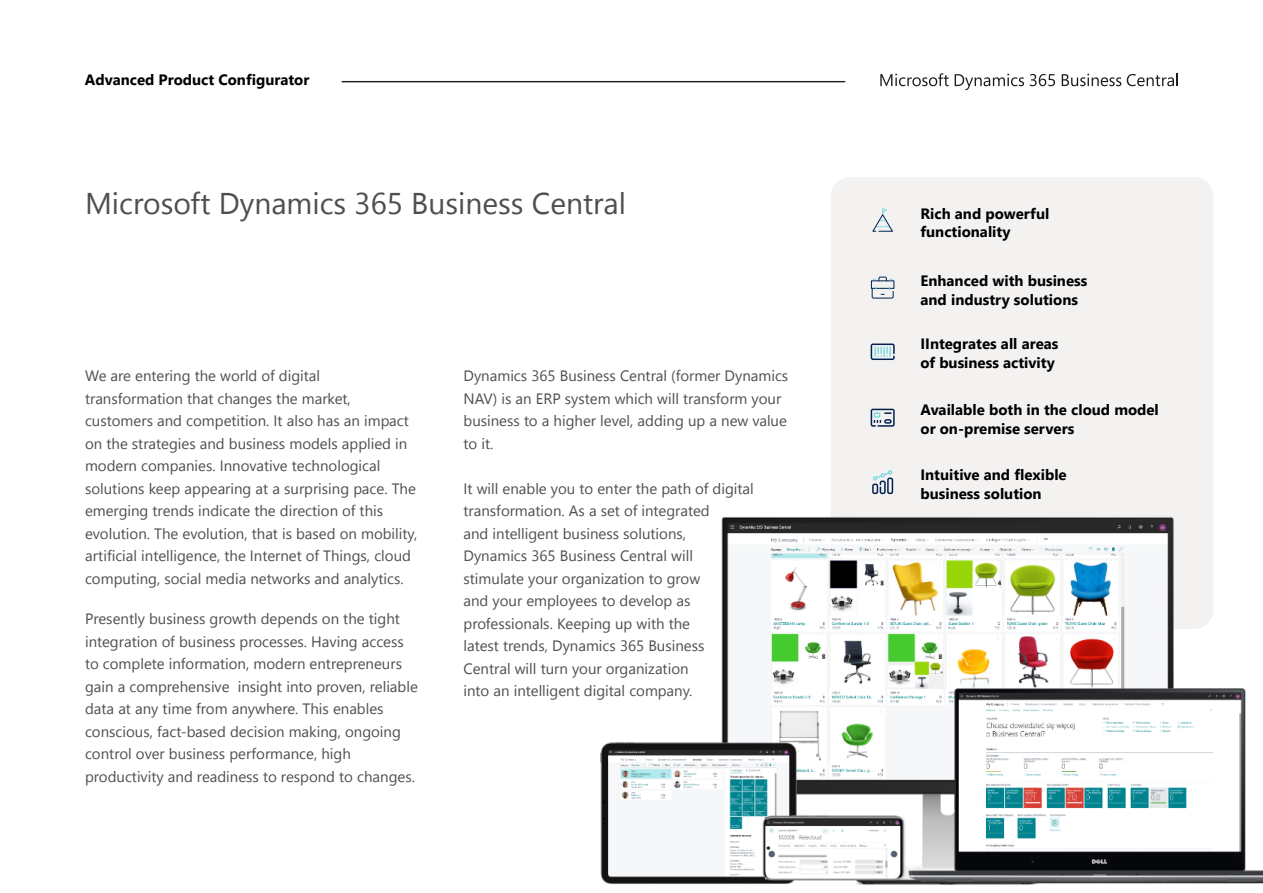
<style>
.page{position:relative;width:1263px;height:893px;background:#fff}
.page>*{position:absolute;margin:0;border:0;box-sizing:border-box;transform-origin:0 0}
.t1{font:30px "Segoe UI";color:#4e4e4e}
.t2{font:15px/22.5px "Segoe UI";color:#4e4e4e}
.t3{font:700 15px/18.8px "Segoe UI";color:#000}
</style>
<div class="page">
<svg style="left:880px;top:73px;width:69px;height:13px"></svg>
<svg style="left:955px;top:74px;width:69px;height:16px"></svg>
<svg style="left:1030px;top:74px;width:25px;height:12px"></svg>
<svg style="left:1062px;top:74px;width:59px;height:12px"></svg>
<svg style="left:1127px;top:73px;width:51px;height:13px"></svg>
<hr style="left:342px;top:81px;width:503px;height:1px;background:#231f20">
<div style="left:831px;top:177px;width:382px;height:452px;background:#f4f2f1;border-radius:19px"></div>
<svg style="left:871px;top:344px;width:24px;height:16px"></svg>
<svg style="left:871px;top:409px;width:24px;height:18px"></svg>
<svg style="left:873px;top:470px;width:20px;height:10px"></svg>
<svg style="left:871px;top:276px;width:23px;height:23px"></svg>
<svg style="left:872px;top:208px;width:21px;height:24px"></svg>
<img style="left:600px;top:480px;width:663px;height:405px">
<p class="t3" style="left:85px;top:72px;width:226px">Advanced Product Configurator</p>
<h1 class="t1" style="left:85px;top:192px;width:543px">Microsoft Dynamics 365 Business Central</h1>
<p class="t2" style="left:85px;top:366px;width:334px">We are entering the world of digital transformation that changes the market, customers and competition. It also has an impact on the strategies and business models applied in modern companies. Innovative technological solutions keep appearing at a surprising pace. The emerging trends indicate the direction of this evolution. The evolution, that is based on mobility, artificial intelligence, the Internet of Things, cloud computing, social media networks and analytics.</p>
<p class="t2" style="left:85px;top:609px;width:334px">Presently business growth depends on the tight integration of business processes. Having access to complete information, modern entrepreneurs gain a comprehensive insight into proven, reliable data at any time from anywhere. This enables conscious, fact-based decision making, ongoing control over business performance, high productivity and readiness to respond to changes.</p>
<p class="t2" style="left:463px;top:366px;width:326px">Dynamics 365 Business Central (former Dynamics NAV) is an ERP system which will transform your business to a higher level, adding up a new value to it.</p>
<p class="t2" style="left:463px;top:479px;width:292px">It will enable you to enter the path of digital transformation. As a set of integrated<br>and intelligent business solutions,<br>Dynamics 365 Business Central will stimulate your organization to grow<br>and your employees to develop as professionals. Keeping up with the<br>latest trends, Dynamics 365 Business Central will turn your organization<br>into an intelligent digital company.</p>
<p class="t3" style="left:920px;top:205px;width:130px">Rich and powerful functionality</p>
<p class="t3" style="left:920px;top:273px;width:168px">Enhanced with business and industry solutions</p>
<p class="t3" style="left:920px;top:336px;width:139px">IIntegrates all areas of business activity</p>
<p class="t3" style="left:920px;top:402px;width:240px">Available both in the cloud model or on-premise servers</p>
<p class="t3" style="left:920px;top:467px;width:148px">Intuitive and flexible business solution</p>
</div>
